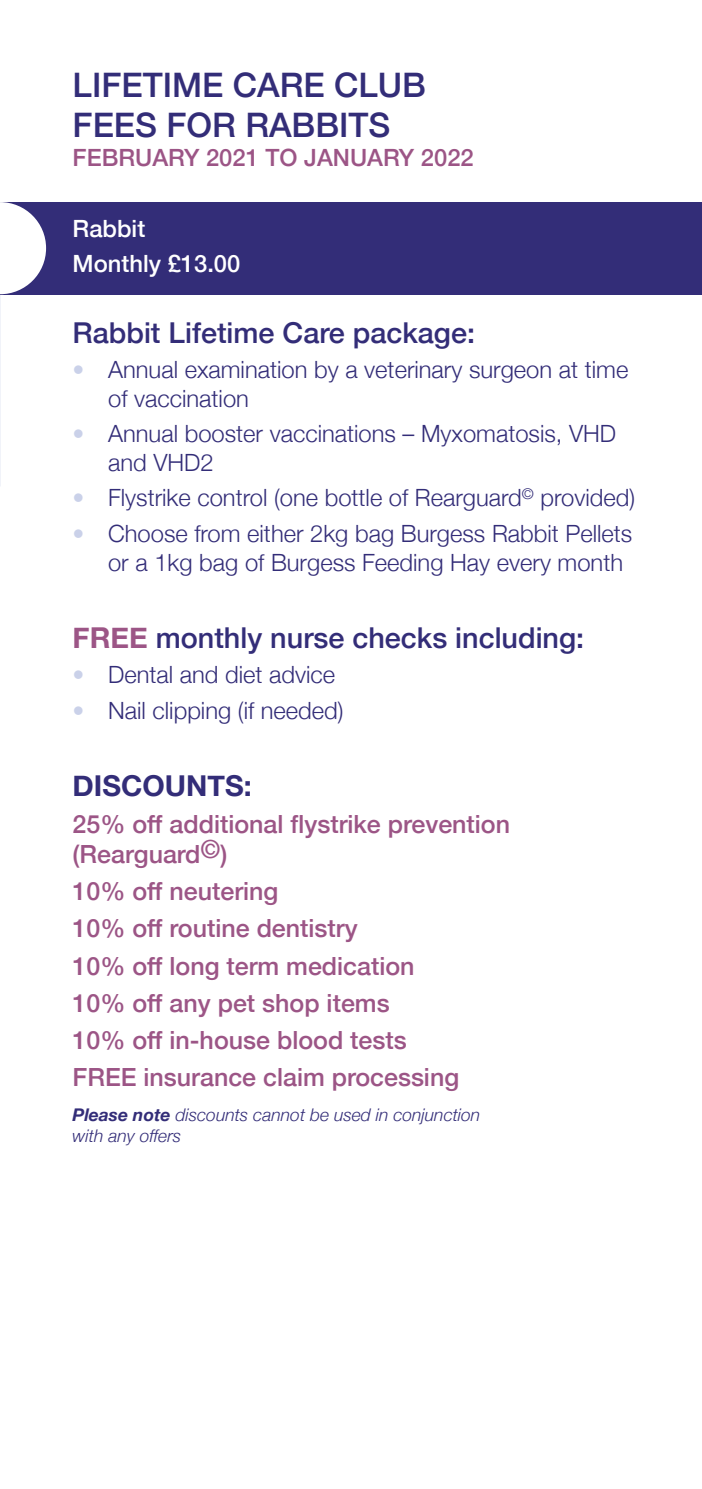
<style>
.page{position:relative;width:702px;height:1489px;background:#fff}
.page>*{position:absolute;margin:0;border:0;box-sizing:border-box;transform-origin:0 0}
.t1{font:500 33.75px/40.5px "Helvetica Neue";color:#332d78}
.t2{font:500 28.75px "Helvetica Neue";color:#332d78}
.t3{font:700 28.75px "Helvetica Neue";color:#332d78}
.t4{font:500 25px/37px "Helvetica Neue";color:#9c5586}
.t5{font:300 23.75px/28.5px "Helvetica Neue";color:#332d78}
.t6{font:500 23.75px "Helvetica Neue";color:#9c5586}
.t7{font:500 23.75px/35.5px "Helvetica Neue";color:#fff}
.t8{font:italic 300 17.5px/21px "Helvetica Neue";color:#332d78}
.s1{color:#cad1e9}
.s2{font-weight:700;color:#9c5586}
.s3{font-weight:700}
</style>
<div class="page">
<div style="left:0;top:202px;width:702px;height:92px;background:#332d78"></div>
<svg style="left:0;top:202px;width:46px;height:92px"></svg>
<h1 class="t1" style="left:73px;top:62px;width:355px">LIFETIME CARE CLUB<br>FEES FOR RABBITS</h1>
<p class="t6" style="left:73px;top:138px;width:402px">FEBRUARY 2021 TO JANUARY 2022</p>
<p class="t7" style="left:73px;top:209px;width:169px">Rabbit<br>Monthly £13.00</p>
<p class="t2" style="left:73px;top:309px;width:404px">Rabbit Lifetime Care package:</p>
<p class="t5" style="left:108px;top:354px;width:521px;text-indent:-35px"><span class="s1">•</span> Annual examination by a veterinary surgeon at time of vaccination</p>
<p class="t5" style="left:108px;top:418px;width:509px;text-indent:-35px"><span class="s1">•</span> Annual booster vaccinations – Myxomatosis, VHD and VHD2</p>
<p class="t5" style="left:73px;top:482px;width:564px"><span class="s1">•</span> Flystrike control (one bottle of Rearguard<sup>©</sup> provided)</p>
<p class="t5" style="left:108px;top:517px;width:525px;text-indent:-35px"><span class="s1">•</span> Choose from either 2kg bag Burgess Rabbit Pellets or a 1kg bag of Burgess Feeding Hay every month</p>
<p class="t2" style="left:73px;top:614px;width:513px"><span class="s2">FREE</span> monthly nurse checks including:</p>
<p class="t5" style="left:73px;top:659px;width:264px"><span class="s1">•</span> Dental and diet advice</p>
<p class="t5" style="left:73px;top:694px;width:272px"><span class="s1">•</span> Nail clipping (if needed)</p>
<p class="t3" style="left:73px;top:763px;width:180px">DISCOUNTS:</p>
<p class="t4" style="left:73px;top:807px;width:439px;line-height:30px">25% off additional flystrike prevention (Rearguard©)</p>
<p class="t4" style="left:73px;top:870px;width:388px">10% off neutering<br>10% off routine dentistry<br>10% off long term medication<br>10% off any pet shop items<br>10% off in-house blood tests<br>FREE insurance claim processing</p>
<p class="t8" style="left:73px;top:1103px;width:409px"><span class="s3">Please note</span> discounts cannot be used in conjunction with any offers</p>
</div>
